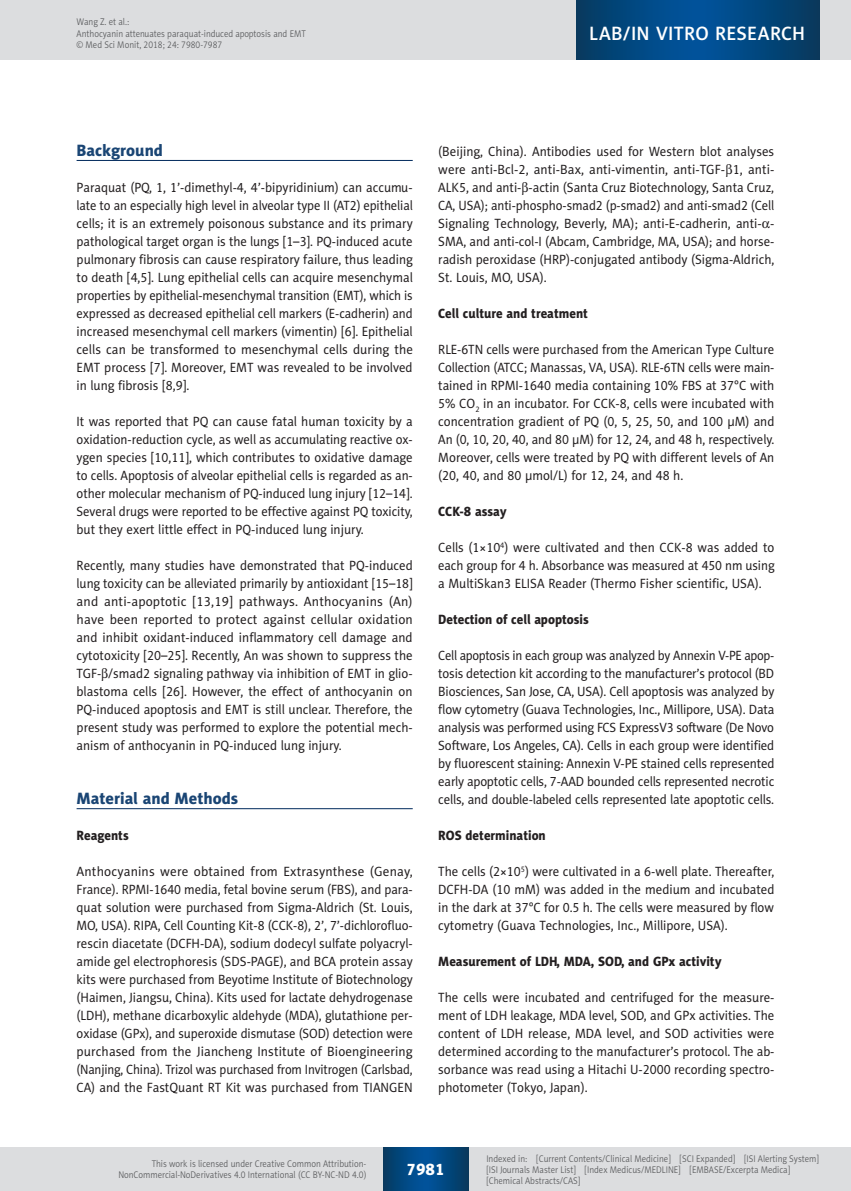
<style>
.page{position:relative;width:851px;height:1191px;background:#fff}
.page>*{position:absolute;margin:0;border:0;box-sizing:border-box;transform-origin:0 0}
.t1{font:19.5px "Naomi Sans EFN Medium";letter-spacing:.01em;color:#fff}
.MSM_Headline_1{font:16.5px "Naomi Sans EFN Heavy";color:#1a4574}
.t2{font:16.5px "Naomi Sans EFN Heavy";color:#fff}
.MSM_Body{font:13.5px/18px "Naomi Sans EFN";color:#231f20;text-align:justify;scale:.95 1}
.MSM_Body-2{font:13.5px/18px "Naomi Sans EFN";color:#231f20;text-align:justify}
.MSM_Body-3{font:13.5px/18px "Naomi Sans EFN";color:#231f20;text-align:justify;scale:.93 1}
.MSM_Body-4{font:13.5px/18px "Naomi Sans EFN";color:#231f20;text-align:justify;scale:.94 1}
.MSM_Headline_2{font:13.5px "Naomi Sans EFN Heavy";color:#231f20;scale:.95 1}
.MSM_pagina_zywa{font:9.75px/11.2px "Naomi Sans EFN Light";color:#57585a;scale:.9 1}
.MSM_pagina_sygnatura{font:9.75px "Naomi Sans EFN Light";color:#57585a;scale:.9 1}
.s1{font-family:"Standard Sym L"}
</style>
<div class="page">
<hr style="left:77px;top:160px;width:335px;height:1px;background:#00295c">
<hr style="left:77px;top:808px;width:335px;height:1px;background:#00295c">
<div style="left:0;top:1148px;width:850px;height:43px;background:#dcdddf"></div>
<svg style="left:383px;top:1147px;width:85px;height:43px;background:#02477e"></svg>
<div style="left:0;top:0;width:850px;height:60px;background:#dcdddf"></div>
<svg style="left:576px;top:0;width:243px;height:60px;background:#02477e"></svg>
<p class="MSM_pagina_zywa" style="left:77px;top:16px;width:256px">Wang Z. et al.:<br>Anthocyanin attenuates paraquat-induced apoptosis and EMT</p>
<p class="MSM_pagina_sygnatura" style="left:77px;top:39px;width:163px">© Med Sci Monit, 2018; 24: 7980-7987</p>
<h1 class="t1" style="left:589px;top:22px;width:217px">LAB/IN VITRO RESEARCH</h1>
<p class="MSM_Headline_1" style="left:77px;top:140px;width:88px">Background</p>
<p class="MSM_Body" style="left:77px;top:178px;width:355px">Paraquat (PQ, 1, 1’-dimethyl-4, 4’-bipyridinium) can accumu&shy;late to an especially high level in alveolar type II (AT2) epithelial cells; it is an extremely poisonous substance and its primary pathological target organ is the lungs [1–3]. PQ-induced acute pulmonary fibrosis can cause respiratory failure, thus leading to death [4,5]. Lung epithelial cells can acquire mesenchymal properties by epithelial-mesenchymal transition (EMT), which is expressed as decreased epithelial cell markers (E-cadherin) and increased mesenchymal cell markers (vimentin) [6]. Epithelial cells can be transformed to mesenchymal cells during the EMT process [7]. Moreover, EMT was revealed to be involved in lung fibrosis [8,9].</p>
<p class="MSM_Body" style="left:77px;top:412px;width:355px">It was reported that PQ can cause fatal human toxicity by a oxidation-reduction cycle, as well as accumulating reactive ox&shy;ygen species [10,11], which contributes to oxidative damage to cells. Apoptosis of alveolar epithelial cells is regarded as an&shy;other molecular mechanism of PQ-induced lung injury [12–14].<br>Several drugs were reported to be effective against PQ toxicity, but they exert little effect in PQ-induced lung injury.</p>
<p class="MSM_Body" style="left:77px;top:556px;width:355px">Recently, many studies have demonstrated that PQ-induced lung toxicity can be alleviated primarily by antioxidant [15–18] and anti-apoptotic [13,19] pathways. Anthocyanins (An) have been reported to protect against cellular oxidation and inhibit oxidant-induced inflammatory cell damage and cytotoxicity [20–25]. Recently, An was shown to suppress the TGF-<span class="s1">b</span>/smad2 signaling pathway via inhibition of EMT in glio&shy;blastoma cells [26]. However, the effect of anthocyanin on PQ-induced apoptosis and EMT is still unclear. Therefore, the present study was performed to explore the potential mech&shy;anism of anthocyanin in PQ-induced lung injury.</p>
<p class="MSM_Headline_1" style="left:77px;top:788px;width:163px">Material and Methods</p>
<p class="MSM_Headline_2" style="left:77px;top:827px;width:56px">Reagents</p>
<p class="MSM_Body-2" style="left:77px;top:862px;width:338px">Anthocyanins were obtained from Extrasynthese (Genay, France). RPMI-1640 media, fetal bovine serum (FBS), and para&shy;quat solution were purchased from Sigma-Aldrich (St. Louis, MO, USA). RIPA, Cell Counting Kit-8 (CCK-8), 2’, 7’-dichlorofluo&shy;rescin diacetate (DCFH-DA), sodium dodecyl sulfate polyacryl&shy;amide gel electrophoresis (SDS-PAGE), and BCA protein assay kits were purchased from Beyotime Institute of Biotechnology (Haimen, Jiangsu, China). Kits used for lactate dehydrogenase (LDH), methane dicarboxylic aldehyde (MDA), glutathione per&shy;oxidase (GPx), and superoxide dismutase (SOD) detection were purchased from the Jiancheng Institute of Bioengineering (Nanjing, China). Trizol was purchased from Invitrogen (Carlsbad, CA) and the FastQuant RT Kit was purchased from TIANGEN</p>
<p class="MSM_Body" style="left:438px;top:142px;width:355px">(Beijing, China). Antibodies used for Western blot analyses were anti-Bcl-2, anti-Bax, anti-vimentin, anti-TGF-<span class="s1">b</span>1, anti-ALK5, and anti-<span class="s1">b</span>-actin (Santa Cruz Biotechnology, Santa Cruz, CA, USA); anti-phospho-smad2 (p-smad2) and anti-smad2 (Cell Signaling Technology, Beverly, MA); anti-E-cadherin, anti-<span class="s1">a</span>-SMA, and anti-col-I (Abcam, Cambridge, MA, USA); and horse&shy;radish peroxidase (HRP)-conjugated antibody (Sigma-Aldrich, St. Louis, MO, USA).</p>
<p class="MSM_Headline_2" style="left:438px;top:305px;width:159px">Cell culture and treatment</p>
<p class="MSM_Body-4" style="left:438px;top:340px;width:359px">RLE-6TN cells were purchased from the American Type Culture Collection (ATCC; Manassas, VA, USA). RLE-6TN cells were main&shy;tained in RPMI-1640 media containing 10% FBS at 37°C with 5% CO<sub>2</sub> in an incubator. For CCK-8, cells were incubated with concentration gradient of PQ (0, 5, 25, 50, and 100 μM) and An (0, 10, 20, 40, and 80 μM) for 12, 24, and 48 h, respectively.<br>Moreover, cells were treated by PQ with different levels of An (20, 40, and 80 μmol/L) for 12, 24, and 48 h.</p>
<p class="MSM_Headline_2" style="left:438px;top:503px;width:74px">CCK-8 assay</p>
<p class="MSM_Body" style="left:438px;top:538px;width:355px">Cells (1×10<sup>4</sup>) were cultivated and then CCK-8 was added to each group for 4 h. Absorbance was measured at 450 nm using a MultiSkan3 ELISA Reader (Thermo Fisher scientific, USA).</p>
<p class="MSM_Headline_2" style="left:438px;top:611px;width:160px">Detection of cell apoptosis</p>
<p class="MSM_Body-3" style="left:438px;top:646px;width:363px">Cell apoptosis in each group was analyzed by Annexin V-PE apop&shy;tosis detection kit according to the manufacturer’s protocol (BD Biosciences, San Jose, CA, USA). Cell apoptosis was analyzed by flow cytometry (Guava Technologies, Inc., Millipore, USA). Data analysis was performed using FCS ExpressV3 software (De Novo Software, Los Angeles, CA). Cells in each group were identified by fluorescent staining: Annexin V-PE stained cells represented early apoptotic cells, 7-AAD bounded cells represented necrotic cells, and double-labeled cells represented late apoptotic cells.</p>
<p class="MSM_Headline_2" style="left:438px;top:827px;width:115px">ROS determination</p>
<p class="MSM_Body" style="left:438px;top:862px;width:355px">The cells (2×10<sup>5</sup>) were cultivated in a 6-well plate. Thereafter, DCFH-DA (10 mM) was added in the medium and incubated in the dark at 37°C for 0.5 h. The cells were measured by flow cytometry (Guava Technologies, Inc., Millipore, USA).</p>
<p class="MSM_Headline_2" style="left:438px;top:953px;width:300px">Measurement of LDH, MDA, SOD, and GPx activity</p>
<p class="MSM_Body" style="left:438px;top:988px;width:355px">The cells were incubated and centrifuged for the measure&shy;ment of LDH leakage, MDA level, SOD, and GPx activities. The content of LDH release, MDA level, and SOD activities were determined according to the manufacturer’s protocol. The ab&shy;sorbance was read using a Hitachi U-2000 recording spectro&shy;photometer (Tokyo, Japan).</p>
<p class="MSM_pagina_zywa" style="left:118px;top:1158px;width:277px;text-align:right">This work is licensed under Creative Common Attribution-<br>NonCommercial-NoDerivatives 4.0 International (CC BY-NC-ND 4.0)</p>
<p class="t2" style="left:406px;top:1159px;width:40px">7981</p>
<p class="MSM_pagina_zywa" style="left:486px;top:1152px;width:371px">Indexed in: [Current Contents/Clinical Medicine] [SCI Expanded] [ISI Alerting System] [ISI Journals Master List] [Index Medicus/MEDLINE] [EMBASE/Excerpta Medica] [Chemical Abstracts/CAS]</p>
</div>
